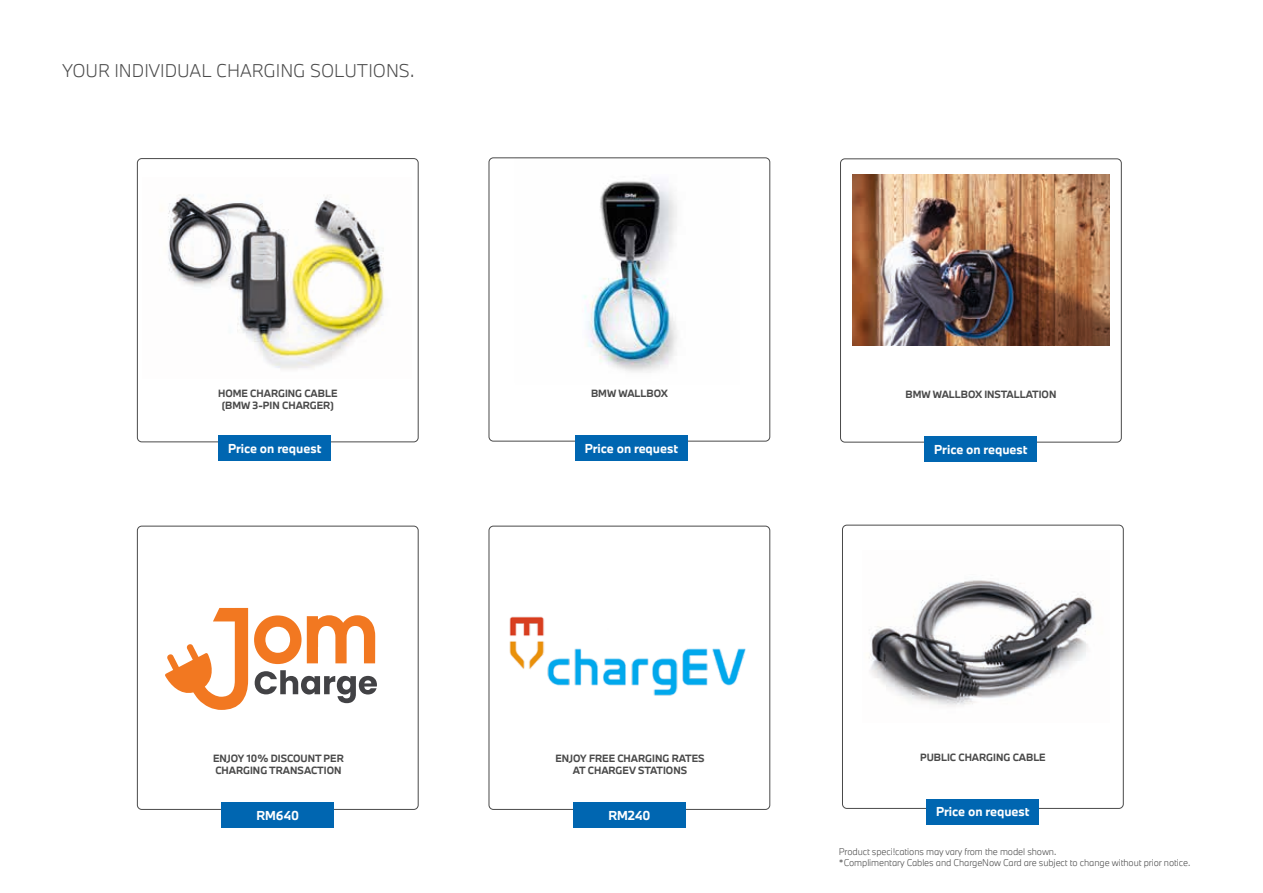
<style>
.page{position:relative;width:1263px;height:893px;background:#fff}
.page>*{position:absolute;margin:0;border:0;box-sizing:border-box;transform-origin:0 0}
.t1{font:300 17.1px "BMW Type Next";color:#4a4a4a}
.t2{font:700 12px "BMW Type Next";color:#fff}
.t3{font:700 9.75px/11.7px "BMW Type Next";color:#4a4a4a;text-align:center}
.t4{font:300 9px/10.8px "BMW Type Next";letter-spacing:-.01em;color:#4a4a4a}
</style>
<div class="page">
<img style="left:583px;top:179px;width:94px;height:193px">
<div style="left:137px;top:158px;width:282px;height:284px;border:1px solid #4a4a4a;border-radius:4px"></div>
<div style="left:840px;top:158px;width:282px;height:285px;border:1px solid #4a4a4a;border-radius:4px"></div>
<div style="left:488px;top:157px;width:282px;height:285px;border:1px solid #4a4a4a;border-radius:4px"></div>
<div style="left:842px;top:525px;width:282px;height:284px;border:1px solid #4a4a4a;border-radius:4px"></div>
<div style="left:137px;top:526px;width:282px;height:284px;border:1px solid #4a4a4a;border-radius:4px"></div>
<div style="left:488px;top:526px;width:282px;height:284px;border:1px solid #4a4a4a;border-radius:4px"></div>
<img style="left:853px;top:174px;width:256px;height:172px">
<div style="left:575px;top:435px;width:113px;height:26px;background:#0066b1"></div>
<div style="left:926px;top:799px;width:113px;height:25px;background:#0066b1"></div>
<div style="left:924px;top:436px;width:113px;height:26px;background:#0066b1"></div>
<div style="left:222px;top:803px;width:112px;height:25px;background:#0066b1"></div>
<div style="left:573px;top:803px;width:113px;height:25px;background:#0066b1"></div>
<img style="left:868px;top:580px;width:226px;height:127px">
<img style="left:168px;top:194px;width:216px;height:175px">
<div style="left:218px;top:435px;width:113px;height:26px;background:#0066b1"></div>
<img style="left:509px;top:616px;width:237px;height:80px">
<svg style="left:254px;top:615px;width:47px;height:49px"></svg>
<svg style="left:307px;top:615px;width:68px;height:48px"></svg>
<svg style="left:255px;top:670px;width:122px;height:33px"></svg>
<svg style="left:165px;top:608px;width:83px;height:102px"></svg>
<h1 class="t1" style="left:62px;top:59px;width:353px">YOUR INDIVIDUAL CHARGING SOLUTIONS.</h1>
<p class="t3" style="left:218px;top:388px;width:121px">HOME CHARGING CABLE (BMW 3-PIN CHARGER)</p>
<p class="t3" style="left:591px;top:388px;width:78px">BMW WALLBOX</p>
<p class="t3" style="left:905px;top:388px;width:152px">BMW WALLBOX INSTALLATION</p>
<p class="t2" style="left:228px;top:440px;width:95px">Price on request</p>
<p class="t2" style="left:585px;top:440px;width:95px">Price on request</p>
<p class="t2" style="left:934px;top:441px;width:95px">Price on request</p>
<p class="t3" style="left:213px;top:752px;width:132px">ENJOY 10% DISCOUNT PER</p>
<p class="t3" style="left:920px;top:751px;width:127px">PUBLIC CHARGING CABLE</p>
<p class="t3" style="left:215px;top:764px;width:128px">CHARGING TRANSACTION</p>
<p class="t3" style="left:555px;top:752px;width:151px">ENJOY FREE CHARGING RATES<br>AT CHARGEV STATIONS</p>
<p class="t2" style="left:256px;top:807px;width:44px">RM640</p>
<p class="t2" style="left:608px;top:807px;width:44px">RM240</p>
<p class="t2" style="left:936px;top:804px;width:95px">Price on request</p>
<p class="t4" style="left:839px;top:846px;width:353px">Product speci!cations may vary from the model shown.<br>*Complimentary Cables and ChargeNow Card are subject to change without prior notice.</p>
</div>
